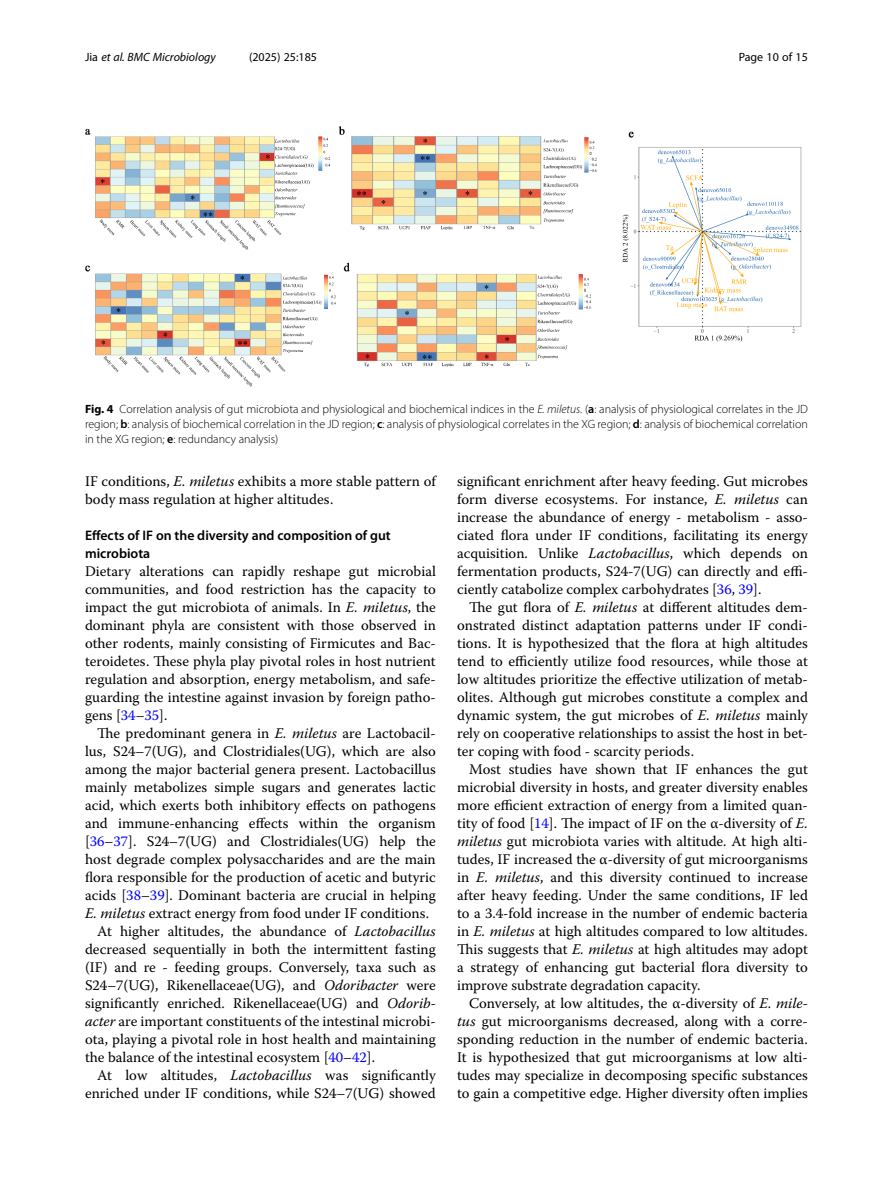
<style>
.page{position:relative;width:893px;height:1191px;background:#fff}
.page>*{position:absolute;margin:0;border:0;box-sizing:border-box;transform-origin:0 0}
.Body_Text_Indent{font:14.7px/18px "Warnock Pro";color:#000;text-align:justify}
.Body_Text{font:14.7px/18px "Warnock Pro";color:#000;text-align:justify}
.Head_2{font:600 13.8px/18px "Myriad Pro";color:#000}
.Figure_Caption{font:300 12px/15px "Myriad Pro";color:#000;text-align:justify}
.t1{font:italic 12px "Myriad Pro";color:#000}
.t2{font:12px "Myriad Pro";color:#000}
.s1{font-style:normal}
.s2{font-weight:700}
.s3{font-style:italic}
.s4{font-weight:600}
.s5{color:#00f}
</style>
<div class="page">
<img style="left:85px;top:126px;width:717px;height:260px">
<p class="t1" style="left:85px;top:50px;width:132px"><span class="s1">Jia</span> et al. BMC Microbiology</p>
<p class="t2" style="left:249px;top:50px;width:70px">(2025) 25:185</p>
<p class="t2" style="left:739px;top:50px;width:71px">Page 10 of 15</p>
<p class="Figure_Caption" style="left:85px;top:402px;width:724px"><span class="s2">Fig. 4</span> Correlation analysis of gut microbiota and physiological and biochemical indices in the <span class="s3">E. miletus</span>. (<span class="s4">a</span>: analysis of physiological correlates in the JD region; <span class="s4">b</span>: analysis of biochemical correlation in the JD region; <span class="s4">c</span>: analysis of physiological correlates in the XG region; <span class="s4">d</span>: analysis of biochemical correlation in the XG region; <span class="s4">e</span>: redundancy analysis)</p>
<p class="Body_Text_Indent" style="left:85px;top:472px;width:352px">IF conditions, <span class="s3">E. miletus</span> exhibits a more stable pattern of body mass regulation at higher altitudes.</p>
<p class="Head_2" style="left:85px;top:526px;width:307px">Effects of IF on the diversity and composition of gut microbiota</p>
<p class="Body_Text" style="left:85px;top:562px;width:352px">Dietary alterations can rapidly reshape gut microbial communities, and food restriction has the capacity to impact the gut microbiota of animals. In <span class="s3">E. miletus</span>, the dominant phyla are consistent with those observed in other rodents, mainly consisting of Firmicutes and Bac&shy;teroidetes. These phyla play pivotal roles in host nutrient regulation and absorption, energy metabolism, and safe&shy;guarding the intestine against invasion by foreign patho&shy;gens [<span class="s5">34</span>–<span class="s5">35</span>].</p>
<p class="Body_Text_Indent" style="left:85px;top:724px;width:352px;text-indent:12px">The predominant genera in <span class="s3">E. miletus</span> are Lactobacil&shy;lus, S24–7(UG), and Clostridiales(UG), which are also among the major bacterial genera present. Lactobacillus mainly metabolizes simple sugars and generates lactic acid, which exerts both inhibitory effects on pathogens and immune-enhancing effects within the organism [<span class="s5">36</span>–<span class="s5">37</span>]. S24–7(UG) and Clostridiales(UG) help the host degrade complex polysaccharides and are the main flora responsible for the production of acetic and butyric acids [<span class="s5">38</span>–<span class="s5">39</span>]. Dominant bacteria are crucial in helping <span class="s3">E. miletus</span> extract energy from food under IF conditions.</p>
<p class="Body_Text_Indent" style="left:85px;top:922px;width:352px;text-indent:12px">At higher altitudes, the abundance of <span class="s3">Lactobacillus </span>decreased sequentially in both the intermittent fasting (IF) and re - feeding groups. Conversely, taxa such as S24–7(UG), Rikenellaceae(UG), and <span class="s3">Odoribacter</span> were significantly enriched. Rikenellaceae(UG) and <span class="s3">Odorib&shy;acter</span> are important constituents of the intestinal microbi&shy;ota, playing a pivotal role in host health and maintaining the balance of the intestinal ecosystem [<span class="s5">40</span>–<span class="s5">42</span>].</p>
<p class="Body_Text_Indent" style="left:85px;top:1066px;width:352px;text-align:right">At low altitudes, <span class="s3">Lactobacillus</span> was significantly enriched under IF conditions, while S24–7(UG) showed</p>
<p class="Body_Text_Indent" style="left:457px;top:472px;width:352px">significant enrichment after heavy feeding. Gut microbes form diverse ecosystems. For instance, <span class="s3">E. miletus</span> can increase the abundance of energy - metabolism - asso&shy;ciated flora under IF conditions, facilitating its energy acquisition. Unlike <span class="s3">Lactobacillus</span>, which depends on fermentation products, S24-7(UG) can directly and effi&shy;ciently catabolize complex carbohydrates [<span class="s5">36</span>, <span class="s5">39</span>].</p>
<p class="Body_Text_Indent" style="left:457px;top:598px;width:352px;text-indent:12px">The gut flora of <span class="s3">E. miletus</span> at different altitudes dem&shy;onstrated distinct adaptation patterns under IF condi&shy;tions. It is hypothesized that the flora at high altitudes tend to efficiently utilize food resources, while those at low altitudes prioritize the effective utilization of metab&shy;olites. Although gut microbes constitute a complex and dynamic system, the gut microbes of <span class="s3">E. miletus</span> mainly rely on cooperative relationships to assist the host in bet&shy;ter coping with food - scarcity periods.</p>
<p class="Body_Text_Indent" style="left:457px;top:760px;width:352px;text-indent:12px">Most studies have shown that IF enhances the gut microbial diversity in hosts, and greater diversity enables more efficient extraction of energy from a limited quan&shy;tity of food [<span class="s5">14</span>]. The impact of IF on the α-diversity of <span class="s3">E. miletus</span> gut microbiota varies with altitude. At high alti&shy;tudes, IF increased the α-diversity of gut microorganisms in <span class="s3">E. miletus</span>, and this diversity continued to increase after heavy feeding. Under the same conditions, IF led to a 3.4-fold increase in the number of endemic bacteria in <span class="s3">E. miletus</span> at high altitudes compared to low altitudes.<br>This suggests that <span class="s3">E. miletus</span> at high altitudes may adopt a strategy of enhancing gut bacterial flora diversity to improve substrate degradation capacity.</p>
<p class="Body_Text_Indent" style="left:457px;top:994px;width:352px;text-indent:12px">Conversely, at low altitudes, the α-diversity of <span class="s3">E. mile&shy;tus</span> gut microorganisms decreased, along with a corre&shy;sponding reduction in the number of endemic bacteria.<br>It is hypothesized that gut microorganisms at low alti&shy;tudes may specialize in decomposing specific substances to gain a competitive edge. Higher diversity often implies</p>
</div>
